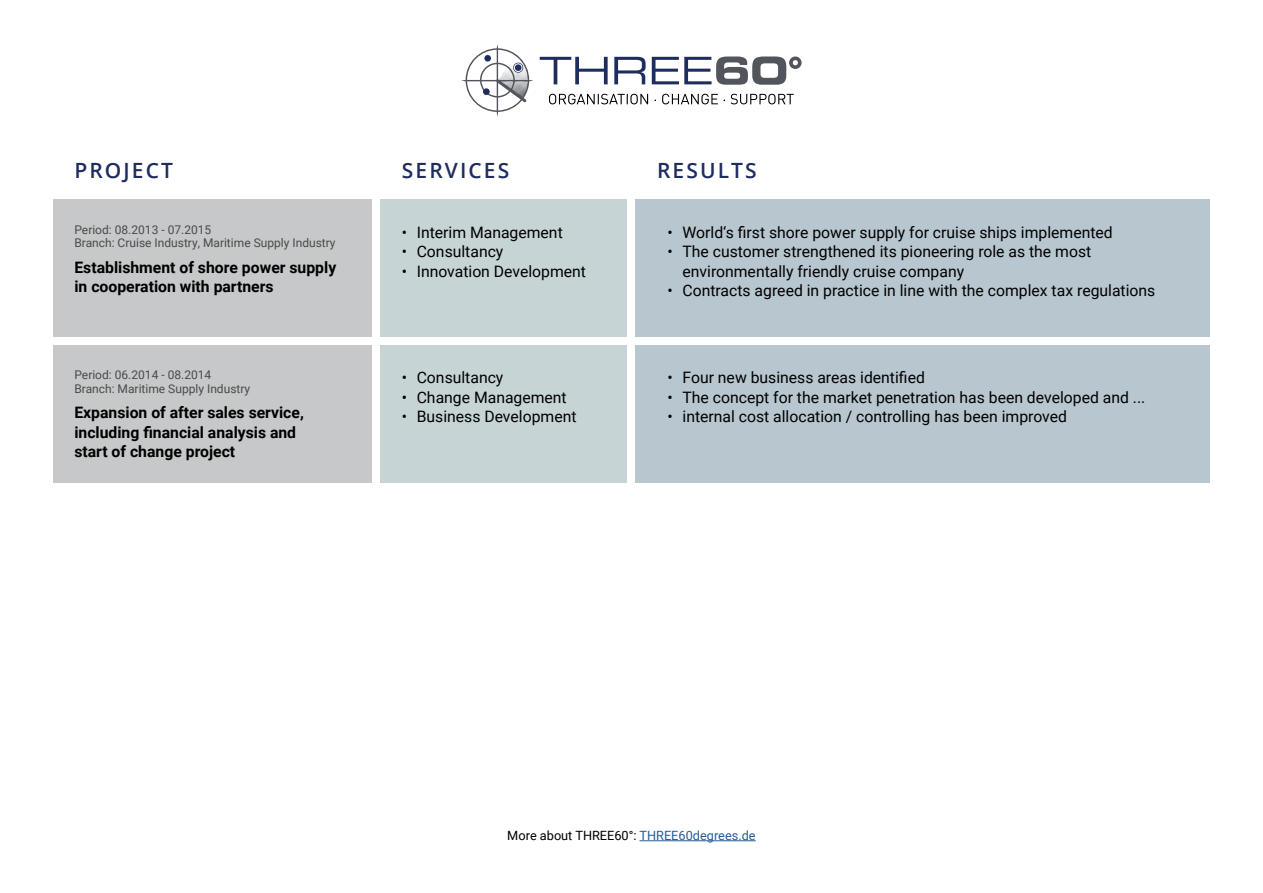
<style>
.page{position:relative;width:1263px;height:893px;background:#fff}
.page>*{position:absolute;margin:0;border:0;box-sizing:border-box;transform-origin:0 0}
.t1{font:600 21px "Open Sans";letter-spacing:.1em;color:#1f2c5e}
.t2{font:15.75px/19.5px "Roboto";color:#000}
.t3{font:700 15.75px/19.5px "Roboto";color:#000}
.t4{font:12.75px "Roboto";color:#000}
.t5{font:12px/13.5px "Roboto";color:#4a4a49}
.s1{color:#275b9b}
</style>
<div class="page">
<div style="left:53px;top:200px;width:319px;height:137px;background:#c6c8c9"></div>
<div style="left:381px;top:200px;width:246px;height:137px;background:#c6d4d6"></div>
<div style="left:53px;top:345px;width:319px;height:138px;background:#c6c8c9"></div>
<div style="left:381px;top:345px;width:246px;height:138px;background:#c6d4d6"></div>
<div style="left:636px;top:200px;width:574px;height:137px;background:#b7c6cf"></div>
<div style="left:636px;top:345px;width:574px;height:138px;background:#b7c6cf"></div>
<svg style="left:549px;top:94px;width:245px;height:10px"></svg>
<svg style="left:540px;top:56px;width:261px;height:29px"></svg>
<svg style="left:461px;top:45px;width:72px;height:72px"></svg>
<div style="left:515px;top:64px;width:6px;height:7px;background:#1f2c5e;border-radius:50%"></div>
<div style="left:484px;top:55px;width:7px;height:7px;background:#1f2c5e;border-radius:50%"></div>
<div style="left:483px;top:88px;width:7px;height:7px;background:#1f2c5e;border-radius:50%"></div>
<hr style="left:639px;top:840px;width:117px;height:1px;background:#275b9b">
<h1 class="t1" style="left:74px;top:156px;width:100px">PROJECT</h1>
<h1 class="t1" style="left:402px;top:156px;width:109px">SERVICES</h1>
<h1 class="t1" style="left:657px;top:156px;width:101px">RESULTS</h1>
<p class="t5" style="left:74px;top:222px;width:263px">Period: 08.2013 - 07.2015<br>Branch: Cruise Industry, Maritime Supply Industry</p>
<p class="t3" style="left:74px;top:257px;width:263px">Establishment of shore power supply in cooperation with partners</p>
<p class="t5" style="left:74px;top:368px;width:177px">Period: 06.2014 - 08.2014<br>Branch: Maritime Supply Industry</p>
<p class="t3" style="left:74px;top:402px;width:231px">Expansion of after sales service, including financial analysis and start of change project</p>
<p class="t2" style="left:402px;top:222px;width:162px">• Interim Management</p>
<p class="t2" style="left:402px;top:241px;width:103px">• Consultancy</p>
<p class="t2" style="left:402px;top:261px;width:186px">• Innovation Development</p>
<p class="t2" style="left:402px;top:367px;width:103px">• Consultancy</p>
<p class="t2" style="left:402px;top:387px;width:166px">• Change Management</p>
<p class="t2" style="left:402px;top:406px;width:176px">• Business Development</p>
<p class="t2" style="left:668px;top:222px;width:447px">• World‘s first shore power supply for cruise ships implemented</p>
<p class="t2" style="left:682px;top:241px;width:410px;text-indent:-15px">• The customer strengthened its pioneering role as the most environmentally friendly cruise company</p>
<p class="t2" style="left:668px;top:280px;width:489px">• Contracts agreed in practice in line with the complex tax regulations</p>
<p class="t2" style="left:668px;top:367px;width:259px">• Four new business areas identified</p>
<p class="t2" style="left:668px;top:387px;width:479px">• The concept for the market penetration has been developed and ...</p>
<p class="t2" style="left:668px;top:406px;width:401px">• internal cost allocation / controlling has been improved</p>
<p class="t4" style="left:507px;top:826px;width:250px">More about THREE60°: <span class="s1">THREE60degrees.de</span></p>
</div>
